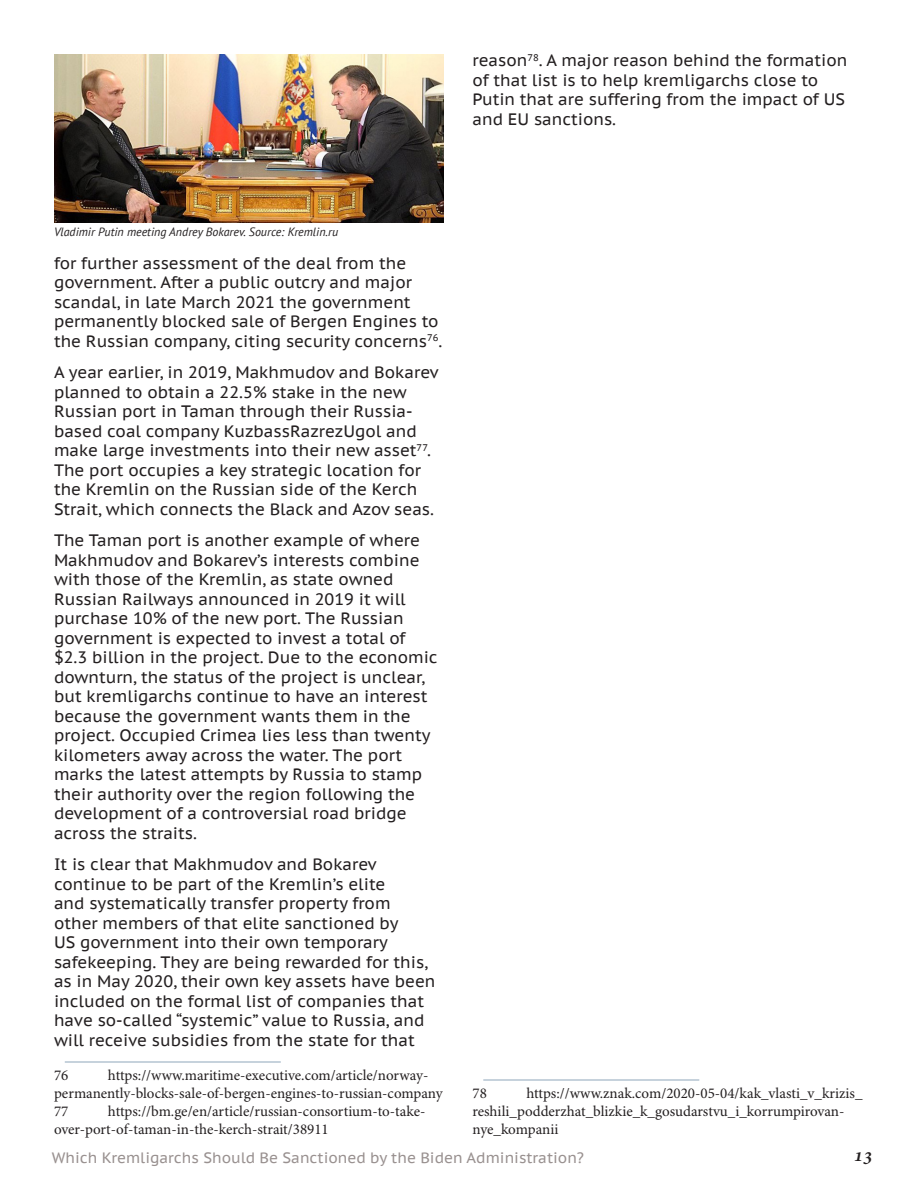
<style>
.page{position:relative;width:918px;height:1188px;background:#fff}
.page>*{position:absolute;margin:0;border:0;box-sizing:border-box;transform-origin:0 0}
.t1{font:italic 600 19.5px "Minion Pro";color:#231f20}
.Text_general{font:16.5px/19.5px "PT Sans Caption";color:#231f20}
.t2{font:15px/18px "Minion Pro";color:#231f20}
.t3{font:15px "PT Sans Caption";color:#999190}
.Text_under_photo{font:italic 12px "PT Sans";color:#231f20}
</style>
<div class="page">
<hr style="left:65px;top:1062px;width:216px;height:1px;background:#8fa6bb">
<hr style="left:483px;top:1080px;width:216px;height:1px;background:#8fa6bb">
<img style="left:54px;top:54px;width:390px;height:168px">
<p class="Text_general" style="left:472px;top:50px;width:376px">reason<sup>78</sup>. A major reason behind the formation of that list is to help kremligarchs close to Putin that are suffering from the impact of US and EU sanctions.</p>
<p class="Text_under_photo" style="left:54px;top:224px;width:286px">Vladimir Putin meeting Andrey Bokarev. Source: Kremlin.ru</p>
<p class="Text_general" style="left:54px;top:253px;width:390px">for further assessment of the deal from the government. After a public outcry and major scandal, in late March 2021 the government permanently blocked sale of Bergen Engines to the Russian company, citing security concerns<sup>76</sup>.</p>
<p class="Text_general" style="left:54px;top:362px;width:386px">A year earlier, in 2019, Makhmudov and Bokarev planned to obtain a 22.5% stake in the new Russian port in Taman through their Russia&shy;based coal company KuzbassRazrezUgol and make large investments into their new asset<sup>77</sup>.<br>The port occupies a key strategic location for the Kremlin on the Russian side of the Kerch Strait, which connects the Black and Azov seas.</p>
<p class="Text_general" style="left:54px;top:530px;width:385px">The Taman port is another example of where Makhmudov and Bokarev’s interests combine with those of the Kremlin, as state owned Russian Railways announced in 2019 it will purchase 10% of the new port. The Russian government is expected to invest a total of $2.3 billion in the project. Due to the economic downturn, the status of the project is unclear, but kremligarchs continue to have an interest because the government wants them in the project. Occupied Crimea lies less than twenty kilometers away across the water. The port marks the latest attempts by Russia to stamp their authority over the region following the development of a controversial road bridge across the straits.</p>
<p class="Text_general" style="left:54px;top:854px;width:383px">It is clear that Makhmudov and Bokarev continue to be part of the Kremlin’s elite<br>and systematically transfer property from other members of that elite sanctioned by<br>US government into their own temporary safekeeping. They are being rewarded for this, as in May 2020, their own key assets have been included on the formal list of companies that have so-called “systemic” value to Russia, and will receive subsidies from the state for that</p>
<p class="t2" style="left:54px;top:1067px;width:16px">76</p>
<p class="t2" style="left:54px;top:1067px;width:390px;text-indent:54px">https://www.maritime-executive.com/article/norway&shy;permanently-blocks-sale-of-bergen-engines-to-russian-company</p>
<p class="t2" style="left:54px;top:1103px;width:16px">77</p>
<p class="t2" style="left:54px;top:1103px;width:373px;text-indent:54px">https://bm.ge/en/article/russian-consortium-to-take&shy;over-port-of-taman-in-the-kerch-strait/38911</p>
<p class="t2" style="left:472px;top:1085px;width:392px;text-indent:54px">https://www.znak.com/2020-05-04/kak_vlasti_v_krizis_ reshili_podderzhat_blizkie_k_gosudarstvu_i_korrumpirovan&shy;nye_kompanii</p>
<p class="t2" style="left:472px;top:1085px;width:16px">78</p>
<p class="t3" style="left:52px;top:1148px;width:534px">Which Kremligarchs Should Be Sanctioned by the Biden Administration?</p>
<p class="t1" style="left:854px;top:1142px;width:21px">13</p>
</div>
